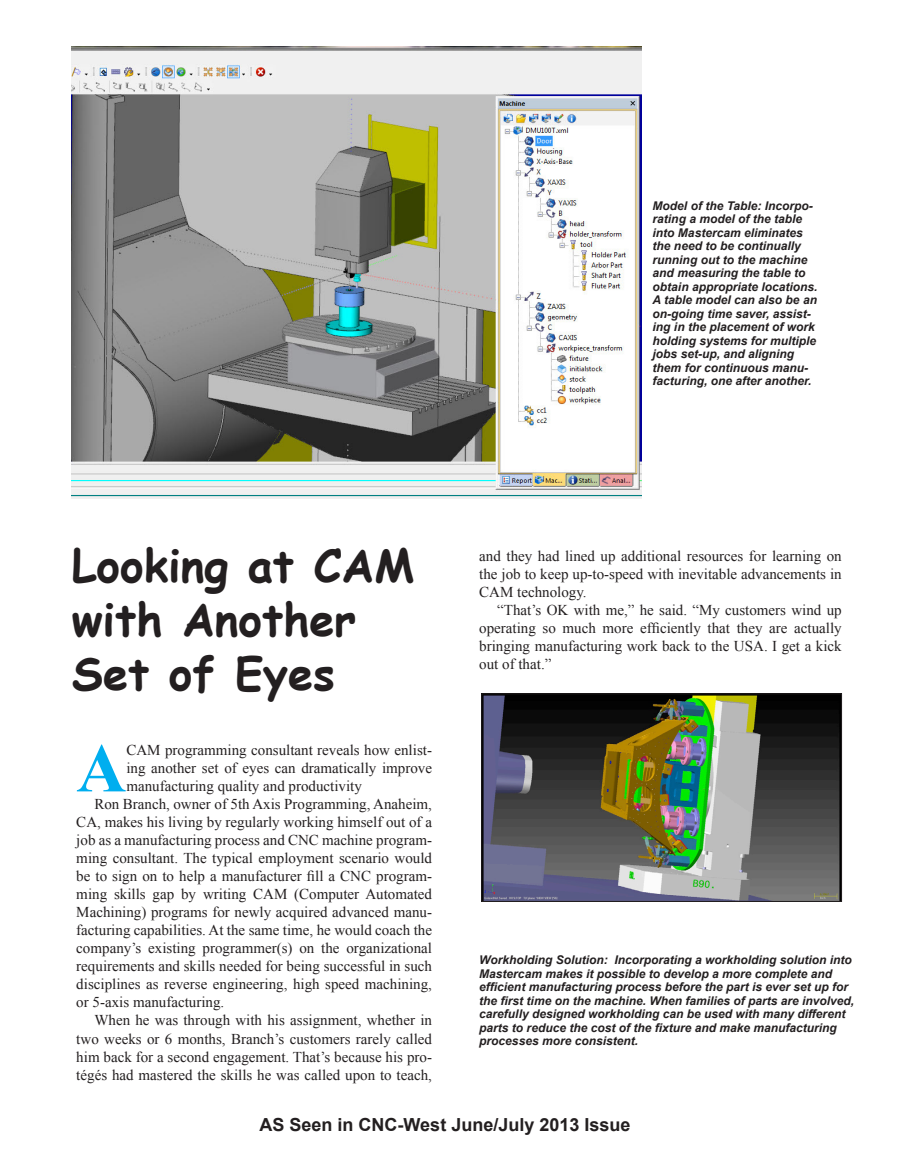
<style>
.page{position:relative;width:905px;height:1175px;background:#fff}
.page>*{position:absolute;margin:0;border:0;box-sizing:border-box;transform-origin:0 0}
.t1{font:700 69.3px "Times New Roman";color:#00aeef}
.t2{font:700 45px/54px "Comic Sans MS";color:#231f20}
.t3{font:700 18px "Arial";color:#231f20}
.t4{font:15px "Times New Roman";color:#231f20}
.t5{font:italic 700 12px/13.5px "Arial";color:#231f20}
</style>
<div class="page">
<img style="left:72px;top:46px;width:569px;height:453px">
<img style="left:483px;top:695px;width:356px;height:204px">
<div style="left:481px;top:693px;width:360px;height:208px;border:1px solid #231f20"></div>
<p class="t5" style="left:652px;top:199px;width:166px">Model of the Table: Incorpo&shy;rating a model of the table into Mastercam eliminates the need to be continually running out to the machine and measuring the table to obtain appropriate locations.<br>A table model can also be an on-going time saver, assist&shy;ing in the placement of work holding systems for multiple jobs set-up, and aligning them for continuous manu&shy;facturing, one after another.</p>
<p class="t2" style="left:72px;top:537px;width:344px">Looking at CAM with Another<br>Set of Eyes</p>
<p class="t1" style="left:76px;top:720px;width:52px">A</p>
<p class="t4" style="left:126px;top:740px;width:307px">CAM programming consultant reveals how enlist-</p>
<p class="t4" style="left:126px;top:758px;width:307px">ing another set of eyes can dramatically improve</p>
<p class="t4" style="left:126px;top:776px;width:237px">manufacturing quality and productivity</p>
<p class="t4" style="left:94px;top:794px;width:339px">Ron Branch, owner of 5th Axis Programming, Anaheim,</p>
<p class="t4" style="left:76px;top:812px;width:357px">CA, makes his living by regularly working himself out of a</p>
<p class="t4" style="left:76px;top:830px;width:357px">job as a manufacturing process and CNC machine program-</p>
<p class="t4" style="left:76px;top:848px;width:357px">ming consultant. The typical employment scenario would</p>
<p class="t4" style="left:76px;top:866px;width:357px">be to sign on to help a manufacturer fill a CNC program-</p>
<p class="t4" style="left:76px;top:884px;width:357px">ming skills gap by writing CAM (Computer Automated</p>
<p class="t4" style="left:76px;top:902px;width:357px">Machining) programs for newly acquired advanced manu-</p>
<p class="t4" style="left:76px;top:920px;width:357px">facturing capabilities. At the same time, he would coach the</p>
<p class="t4" style="left:76px;top:938px;width:357px">company’s existing programmer(s) on the organizational</p>
<p class="t4" style="left:76px;top:956px;width:357px">requirements and skills needed for being successful in such</p>
<p class="t4" style="left:76px;top:974px;width:357px">disciplines as reverse engineering, high speed machining,</p>
<p class="t4" style="left:76px;top:992px;width:149px">or 5-axis manufacturing.</p>
<p class="t4" style="left:94px;top:1010px;width:339px">When he was through with his assignment, whether in</p>
<p class="t4" style="left:76px;top:1028px;width:357px">two weeks or 6 months, Branch’s customers rarely called</p>
<p class="t4" style="left:76px;top:1046px;width:357px">him back for a second engagement. That’s because his pro-</p>
<p class="t4" style="left:76px;top:1064px;width:357px">tégés had mastered the skills he was called upon to teach,</p>
<p class="t4" style="left:479px;top:546px;width:364px">and they had lined up additional resources for learning on</p>
<p class="t4" style="left:479px;top:564px;width:364px">the job to keep up-to-speed with inevitable advancements in</p>
<p class="t4" style="left:479px;top:582px;width:109px">CAM technology.</p>
<p class="t4" style="left:497px;top:600px;width:346px">“That’s OK with me,” he said. “My customers wind up</p>
<p class="t4" style="left:479px;top:618px;width:364px">operating so much more efficiently that they are actually</p>
<p class="t4" style="left:479px;top:636px;width:364px">bringing manufacturing work back to the USA. I get a kick</p>
<p class="t4" style="left:479px;top:654px;width:74px">out of that.”</p>
<p class="t5" style="left:479px;top:953px;width:376px">Workholding Solution: Incorporating a workholding solution into Mastercam makes it possible to develop a more complete and efficient manufacturing process before the part is ever set up for the first time on the machine. When families of parts are involved, carefully designed workholding can be used with many different parts to reduce the cost of the fixture and make manufacturing processes more consistent.</p>
<p class="t3" style="left:259px;top:1111px;width:372px">AS Seen in CNC-West June/July 2013 Issue</p>
</div>
